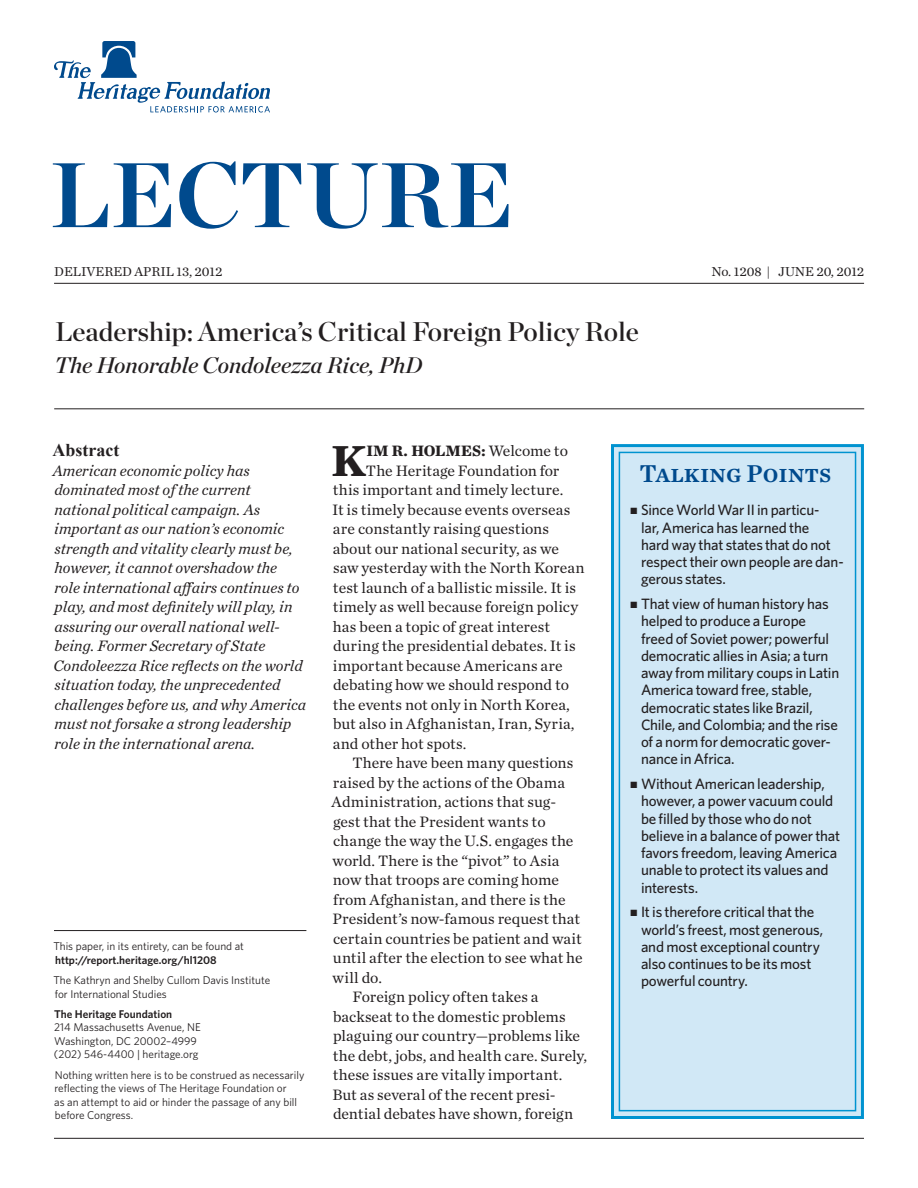
<style>
.page{position:relative;width:918px;height:1188px;background:#fff}
.page>*{position:absolute;margin:0;border:0;box-sizing:border-box;transform-origin:0 0}
.t1{font:91.5px "Chronicle Display Bold SC800";color:#004a8d}
.Body_text-1st_para{font:700 45.45px "Chronicle Text G1";color:#231f20}
.t2{font:27px "Chronicle Display Semi";color:#231f20}
.t3{font:25.5px "Chronicle Text G1 Semi";color:#004a8d}
.Author_byline{font:italic 22.5px "Chronicle Display Semi";color:#231f20}
.Heading1{font:700 18px "Times New Roman";color:#231f20}
.Body_Text{font:15.75px/19.5px "Chronicle Text G1";letter-spacing:.005em;color:#231f20}
.Abstract{font:italic 15.75px/19.5px "Chronicle Text G1";color:#231f20}
.Body_text-1st_para-2{font:15.75px "Chronicle Text G1";letter-spacing:.005em;color:#231f20}
.Body_text-1st_para-3{font:700 15.75px "Chronicle Text G1";letter-spacing:.005em;color:#231f20}
.t4{font:500 15px/17.2px "Whitney";letter-spacing:-.015em;color:#231f20}
.t5{font:13.5px "Chronicle Text G1";color:#231f20}
.Info_Box{font:11.25px/13.5px "Whitney";color:#231f20}
.t6{font:600 11.25px "Whitney";color:#231f20}
.s1{font-weight:400}
</style>
<div class="page">
<div style="left:611px;top:444px;width:253px;height:675px;background:#d1e8f6;border:3px solid #0093d0"></div>
<div style="left:619px;top:452px;width:237px;height:659px;border:2px solid #0093d0"></div>
<svg style="left:54px;top:41px;width:216px;height:71px"></svg>
<hr style="left:54px;top:283px;width:810px;height:1px;background:#231f20">
<hr style="left:54px;top:409px;width:810px;height:1px;background:#231f20">
<hr style="left:54px;top:930px;width:252px;height:1px;background:#231f20">
<hr style="left:54px;top:1138px;width:810px;height:1px;background:#231f20">
<h1 class="t1" style="left:51px;top:121px;width:465px">LECTURE</h1>
<p class="t5" style="left:54px;top:262px;width:170px">DELIVERED APRIL 13, 2012</p>
<p class="t2" style="left:55px;top:311px;width:585px">Leadership: America’s Critical Foreign Policy Role</p>
<p class="Author_byline" style="left:54px;top:347px;width:369px">The Honorable Condoleezza Rice, PhD</p>
<p class="t5" style="left:711px;top:262px;width:154px">No. 1208 | JUNE 20, 2012</p>
<h1 class="Heading1" style="left:53px;top:438px;width:68px">Abstract</h1>
<p class="Abstract" style="left:52px;top:460px;width:255px">American economic policy has dominated most of the current national political campaign. As important as our nation’s economic strength and vitality clearly must be, however, it cannot overshadow the<br>role international affairs continues to play, and most definitely will play, in assuring our overall national well&shy;being. Former Secretary of State Condoleezza Rice reflects on the world situation today, the unprecedented challenges before us, and why America must not forsake a strong leadership role in the international arena.</p>
<p class="Info_Box" style="left:53px;top:939px;width:192px">This paper, in its entirety, can be found at</p>
<p class="t6" style="left:55px;top:952px;width:163px">http://report.heritage.org/hl1208</p>
<p class="Info_Box" style="left:53px;top:973px;width:218px">The Kathryn and Shelby Cullom Davis Institute for International Studies</p>
<p class="t6" style="left:54px;top:1006px;width:120px">The Heritage Foundation</p>
<p class="Info_Box" style="left:54px;top:1020px;width:148px">214 Massachusetts Avenue, NE</p>
<p class="Info_Box" style="left:54px;top:1034px;width:144px">Washington, DC 20002–4999</p>
<p class="Info_Box" style="left:54px;top:1047px;width:146px">(202) 546-4400 | heritage.org</p>
<p class="Info_Box" style="left:54px;top:1068px;width:252px">Nothing written here is to be construed as necessarily reflecting the views of The Heritage Foundation or<br>as an attempt to aid or hinder the passage of any bill before Congress.</p>
<p class="Body_text-1st_para" style="left:332px;top:424px;width:36px">K</p>
<p class="Body_text-1st_para-3" style="left:366px;top:438px;width:203px">IM R. HOLMES: <span class="s1">Welcome to</span></p>
<p class="Body_text-1st_para-2" style="left:366px;top:458px;width:195px">The Heritage Foundation for</p>
<p class="Body_text-1st_para-2" style="left:333px;top:478px;width:232px">this important and timely lecture.</p>
<p class="Body_text-1st_para-2" style="left:332px;top:497px;width:240px">It is timely because events overseas</p>
<p class="Body_text-1st_para-2" style="left:333px;top:517px;width:218px">are constantly raising questions</p>
<p class="Body_text-1st_para-2" style="left:333px;top:536px;width:228px">about our national security, as we</p>
<p class="Body_text-1st_para-2" style="left:333px;top:556px;width:253px">saw yesterday with the North Korean</p>
<p class="Body_text-1st_para-2" style="left:333px;top:575px;width:245px">test launch of a ballistic missile. It is</p>
<p class="Body_text-1st_para-2" style="left:333px;top:595px;width:247px">timely as well because foreign policy</p>
<p class="Body_text-1st_para-2" style="left:333px;top:614px;width:219px">has been a topic of great interest</p>
<p class="Body_text-1st_para-2" style="left:333px;top:634px;width:244px">during the presidential debates. It is</p>
<p class="Body_text-1st_para-2" style="left:333px;top:653px;width:231px">important because Americans are</p>
<p class="Body_text-1st_para-2" style="left:333px;top:673px;width:238px">debating how we should respond to</p>
<p class="Body_text-1st_para-2" style="left:333px;top:692px;width:238px">the events not only in North Korea,</p>
<p class="Body_text-1st_para-2" style="left:333px;top:712px;width:243px">but also in Afghanistan, Iran, Syria,</p>
<p class="Body_text-1st_para-2" style="left:333px;top:731px;width:135px">and other hot spots.</p>
<p class="Body_Text" style="left:332px;top:752px;width:253px;text-indent:21px">There have been many questions raised by the actions of the Obama<br>Administration, actions that sug&shy;gest that the President wants to change the way the U.S. engages the world. There is the “pivot” to Asia now that troops are coming home from Afghanistan, and there is the<br>President’s now-famous request that certain countries be patient and wait until after the election to see what he will do.</p>
<p class="Body_Text" style="left:332px;top:986px;width:256px;text-indent:20px">Foreign policy often takes a backseat to the domestic problems plaguing our country—problems like the debt, jobs, and health care. Surely, these issues are vitally important.<br>But as several of the recent presi&shy;dential debates have shown, foreign</p>
<h3 class="t3" style="left:639px;top:454px;width:193px">Talking Points</h3>
<p class="t4" style="left:641px;top:501px;width:204px;text-indent:-10px">■ Since World War II in particu-<br>lar, America has learned the<br>hard way that states that do not respect their own people are dan&shy;gerous states.</p>
<p class="t4" style="left:641px;top:595px;width:200px;text-indent:-10px">■ That view of human history has helped to produce a Europe freed of Soviet power; powerful democratic allies in Asia; a turn away from military coups in Latin<br>America toward free, stable, democratic states like Brazil,<br>Chile, and Colombia; and the rise of a norm for democratic gover&shy;nance in Africa.</p>
<p class="t4" style="left:641px;top:775px;width:201px;text-indent:-10px">■ Without American leadership, however, a power vacuum could be filled by those who do not believe in a balance of power that favors freedom, leaving America unable to protect its values and interests.</p>
<p class="t4" style="left:641px;top:903px;width:184px;text-indent:-10px">■ It is therefore critical that the world’s freest, most generous, and most exceptional country also continues to be its most powerful country.</p>
</div>
